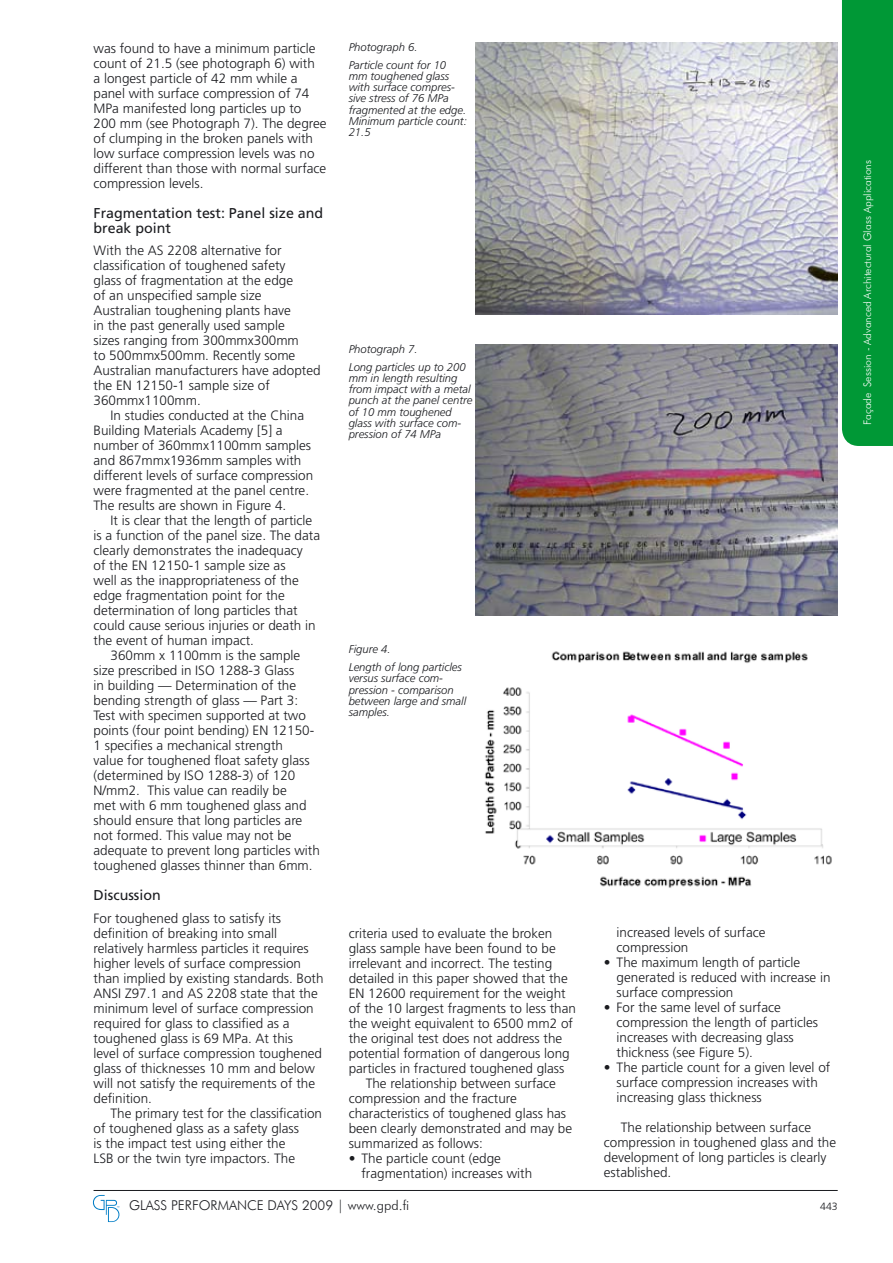
<style>
.page{position:relative;width:893px;height:1263px;background:#fff}
.page>*{position:absolute;margin:0;border:0;box-sizing:border-box;transform-origin:0 0}
.t1{font:14.25px/15px "Frutiger";color:#1b1c20}
.t2{font:300 13.5px/15px "Frutiger";color:#1b1c20}
.t3{font:300 13.5px "Futura BT";color:#1b1c20}
.t4{font:italic 300 11.25px/11.2px "Frutiger";color:#1b1c20}
.t5{font:300 10.5px "Futura BT";color:#fff}
.t6{font:300 10.5px "Frutiger";color:#1b1c20}
</style>
<div class="page">
<hr style="left:94px;top:1190px;width:744px;height:1px;background:#1b1c20">
<svg style="left:93px;top:1195px;width:26px;height:27px"></svg>
<img style="left:476px;top:43px;width:362px;height:271px">
<img style="left:476px;top:344px;width:362px;height:272px">
<img style="left:484px;top:651px;width:348px;height:237px">
<div style="left:842px;top:0;width:51px;height:446px;background:#009836"></div>
<p class="t2" style="left:94px;top:41px;width:235px">was found to have a minimum particle count of 21.5 (see photograph 6) with<br>a longest particle of 42 mm while a panel with surface compression of 74<br>MPa manifested long particles up to 200 mm (see Photograph 7). The degree of clumping in the broken panels with low surface compression levels was no different than those with normal surface compression levels.</p>
<p class="t1" style="left:94px;top:205px;width:231px">Fragmentation test: Panel size and break point</p>
<p class="t2" style="left:94px;top:243px;width:229px">With the AS 2208 alternative for classification of toughened safety<br>glass of fragmentation at the edge<br>of an unspecified sample size<br>Australian toughening plants have<br>in the past generally used sample<br>sizes ranging from 300mmx300mm<br>to 500mmx500mm. Recently some<br>Australian manufacturers have adopted the EN 12150-1 sample size of<br>360mmx1100mm.</p>
<p class="t2" style="left:94px;top:408px;width:221px;text-indent:17px">In studies conducted at the China Building Materials Academy [5] a number of 360mmx1100mm samples and 867mmx1936mm samples with different levels of surface compression were fragmented at the panel centre.<br>The results are shown in Figure 4.</p>
<p class="t2" style="left:94px;top:513px;width:228px;text-indent:17px">It is clear that the length of particle is a function of the panel size. The data clearly demonstrates the inadequacy<br>of the EN 12150-1 sample size as<br>well as the inappropriateness of the edge fragmentation point for the determination of long particles that could cause serious injuries or death in the event of human impact.</p>
<p class="t2" style="left:94px;top:648px;width:228px;text-indent:17px">360mm x 1100mm is the sample size prescribed in ISO 1288-3 Glass<br>in building — Determination of the bending strength of glass — Part 3:<br>Test with specimen supported at two points (four point bending) EN 12150- 1 specifies a mechanical strength<br>value for toughened float safety glass (determined by ISO 1288-3) of 120<br>N/mm2. This value can readily be<br>met with 6 mm toughened glass and should ensure that long particles are not formed. This value may not be adequate to prevent long particles with toughened glasses thinner than 6mm.</p>
<p class="t1" style="left:94px;top:888px;width:69px">Discussion</p>
<p class="t2" style="left:94px;top:911px;width:232px">For toughened glass to satisfy its definition of breaking into small relatively harmless particles it requires higher levels of surface compression than implied by existing standards. Both ANSI Z97.1 and AS 2208 state that the minimum level of surface compression required for glass to classified as a toughened glass is 69 MPa. At this<br>level of surface compression toughened glass of thicknesses 10 mm and below will not satisfy the requirements of the definition.</p>
<p class="t2" style="left:94px;top:1106px;width:230px;text-indent:17px">The primary test for the classification of toughened glass as a safety glass<br>is the impact test using either the<br>LSB or the twin tyre impactors. The</p>
<p class="t4" style="left:349px;top:38px;width:99px;line-height:17.7px">Photograph 6.<br>Particle count for 10</p>
<p class="t4" style="left:349px;top:70px;width:120px">mm toughened glass with surface compres&shy;sive stress of 76 MPa fragmented at the edge.<br>Minimum particle count:<br>21.5</p>
<p class="t4" style="left:349px;top:340px;width:118px;line-height:17.7px">Photograph 7.<br>Long particles up to 200</p>
<p class="t4" style="left:349px;top:372px;width:125px">mm in length resulting from impact with a metal punch at the panel centre of 10 mm toughened glass with surface com&shy;pression of 74 MPa</p>
<p class="t4" style="left:349px;top:641px;width:115px;line-height:17.7px">Figure 4.<br>Length of long particles</p>
<p class="t4" style="left:349px;top:673px;width:119px">versus surface com&shy;pression - comparison between large and small samples.</p>
<p class="t2" style="left:349px;top:926px;width:205px">criteria used to evaluate the broken</p>
<p class="t2" style="left:349px;top:941px;width:209px">glass sample have been found to be</p>
<p class="t2" style="left:349px;top:956px;width:205px">irrelevant and incorrect. The testing</p>
<p class="t2" style="left:349px;top:971px;width:221px">detailed in this paper showed that the</p>
<p class="t2" style="left:349px;top:986px;width:219px">EN 12600 requirement for the weight</p>
<p class="t2" style="left:349px;top:1001px;width:229px">of the 10 largest fragments to less than</p>
<p class="t2" style="left:349px;top:1016px;width:226px">the weight equivalent to 6500 mm2 of</p>
<p class="t2" style="left:349px;top:1031px;width:215px">the original test does not address the</p>
<p class="t2" style="left:349px;top:1046px;width:223px">potential formation of dangerous long</p>
<p class="t2" style="left:349px;top:1061px;width:217px">particles in fractured toughened glass</p>
<p class="t2" style="left:366px;top:1076px;width:192px">The relationship between surface</p>
<p class="t2" style="left:349px;top:1091px;width:170px">compression and the fracture</p>
<p class="t2" style="left:349px;top:1106px;width:219px">characteristics of toughened glass has</p>
<p class="t2" style="left:349px;top:1121px;width:225px">been clearly demonstrated and may be</p>
<p class="t2" style="left:349px;top:1136px;width:136px">summarized as follows:</p>
<p class="t2" style="left:361px;top:1151px;width:172px;text-indent:-13px">• The particle count (edge fragmentation) increases with</p>
<p class="t2" style="left:617px;top:925px;width:150px">increased levels of surface compression</p>
<p class="t2" style="left:617px;top:955px;width:216px;text-indent:-13px">• The maximum length of particle generated is reduced with increase in surface compression</p>
<p class="t2" style="left:617px;top:1000px;width:203px;text-indent:-13px">• For the same level of surface compression the length of particles increases with decreasing glass thickness (see Figure 5).</p>
<p class="t2" style="left:617px;top:1060px;width:215px;text-indent:-13px">• The particle count for a given level of surface compression increases with increasing glass thickness</p>
<p class="t2" style="left:604px;top:1120px;width:234px;text-indent:17px">The relationship between surface compression in toughened glass and the development of long particles is clearly established.</p>
<p class="t3" style="left:129px;top:1197px;width:282px">GLASS PERFORMANCE DAYS 2009 | www.gpd.fi</p>
<p class="t6" style="left:820px;top:1201px;width:19px">443</p>
<p class="t5" style="left:861px;top:425px;width:266px;rotate:-90deg">Façade Session - Advanced Architectural Glass Applications</p>
</div>
